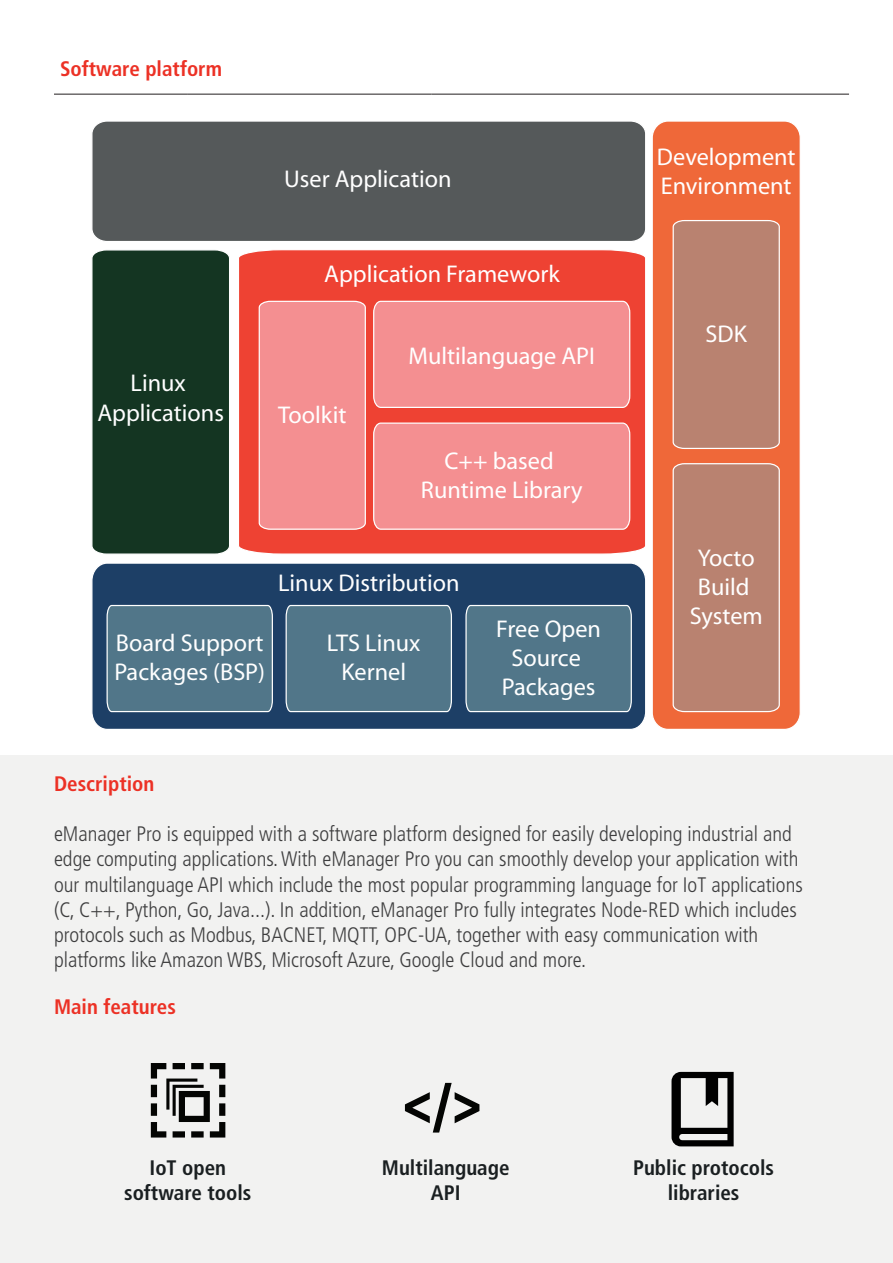
<style>
.page{position:relative;width:893px;height:1263px;background:#fff}
.page>*{position:absolute;margin:0;border:0;box-sizing:border-box;transform-origin:0 0}
.t1{font:24.3px/29.1px "Myriad";color:#fff;text-align:center}
.t2{font:300 condensed 21px/25.2px "Frutiger LT Std";color:#3e3e3f}
.t3{font:700 condensed 21px "Frutiger LT Std";color:#1a1f21}
.t4{font:700 condensed 21px "Frutiger LT Std";color:#ec3125}
</style>
<div class="page">
<hr style="left:54px;top:94px;width:133px;height:1px;background:#231f20">
<hr style="left:187px;top:94px;width:245px;height:1px;background:#231f20">
<hr style="left:432px;top:94px;width:417px;height:1px;background:#231f20">
<div style="left:92px;top:121px;width:553px;height:120px;background:#55595a"></div>
<div style="left:92px;top:563px;width:554px;height:166px;background:#1d3f66"></div>
<div style="left:92px;top:250px;width:137px;height:304px;background:#143522"></div>
<div style="left:239px;top:250px;width:407px;height:304px;background:#ee4233"></div>
<div style="left:652px;top:121px;width:148px;height:608px;background:#ef6839;border-radius:16px"></div>
<div style="left:652px;top:120px;width:149px;height:610px;border:1px solid #fff;border-radius:16px"></div>
<svg style="left:258px;top:300px;width:108px;height:230px;background:#f48e90"></svg>
<div style="left:372px;top:422px;width:259px;height:108px;background:#f48f91"></div>
<svg style="left:372px;top:300px;width:259px;height:109px;background:#f38e8f"></svg>
<svg style="left:672px;top:463px;width:108px;height:250px;background:#bd8472"></svg>
<svg style="left:672px;top:220px;width:108px;height:229px;background:#bd8472"></svg>
<svg style="left:106px;top:604px;width:168px;height:109px;background:#54788b"></svg>
<svg style="left:285px;top:604px;width:168px;height:109px;background:#54788b"></svg>
<svg style="left:465px;top:604px;width:167px;height:109px;background:#55798c"></svg>
<div style="left:0;top:755px;width:893px;height:508px;background:#f2f2f1"></div>
<svg style="left:151px;top:1063px;width:74px;height:74px"></svg>
<svg style="left:405px;top:1083px;width:74px;height:49px"></svg>
<svg style="left:671px;top:1072px;width:63px;height:74px"></svg>
<p class="t4" style="left:60px;top:56px;width:163px">Software platform</p>
<p class="t1" style="left:97px;top:370px;width:128px">Linux<br>Applications</p>
<p class="t1" style="left:284px;top:165px;width:169px">User Application</p>
<p class="t1" style="left:324px;top:260px;width:237px">Application Framework</p>
<p class="t1" style="left:278px;top:401px;width:70px">Toolkit</p>
<p class="t1" style="left:408px;top:342px;width:188px">Multilanguage API</p>
<p class="t1" style="left:421px;top:447px;width:163px">C++ based<br>Runtime Library</p>
<p class="t1" style="left:278px;top:569px;width:183px">Linux Distribution</p>
<p class="t1" style="left:114px;top:629px;width:152px;text-align:left">Board Support<br>Packages (BSP)</p>
<p class="t1" style="left:327px;top:629px;width:95px">LTS Linux<br>Kernel</p>
<p class="t1" style="left:496px;top:615px;width:106px">Free Open<br>Source<br>Packages</p>
<p class="t1" style="left:657px;top:143px;width:140px;text-align:left">Development<br>Environment</p>
<p class="t1" style="left:706px;top:320px;width:43px">SDK</p>
<p class="t1" style="left:690px;top:544px;width:75px">Yocto<br>Build<br>System</p>
<p class="t4" style="left:54px;top:771px;width:102px">Description</p>
<p class="t2" style="left:54px;top:822px;width:750px">eManager Pro is equipped with a software platform designed for easily developing industrial and edge computing applications. With eManager Pro you can smoothly develop your application with our multilanguage API which include the most popular programming language for IoT applications (C, C++, Python, Go, Java...). In addition, eManager Pro fully integrates Node-RED which includes protocols such as Modbus, BACNET, MQTT, OPC-UA, together with easy communication with platforms like Amazon WBS, Microsoft Azure, Google Cloud and more.</p>
<p class="t4" style="left:54px;top:994px;width:123px">Main features</p>
<p class="t3" style="left:150px;top:1155px;width:78px">IoT open</p>
<p class="t3" style="left:124px;top:1181px;width:129px">software tools</p>
<p class="t3" style="left:382px;top:1155px;width:129px">Multilanguage</p>
<p class="t3" style="left:431px;top:1181px;width:31px">API</p>
<p class="t3" style="left:633px;top:1155px;width:143px">Public protocols</p>
<p class="t3" style="left:668px;top:1181px;width:73px">libraries</p>
</div>
